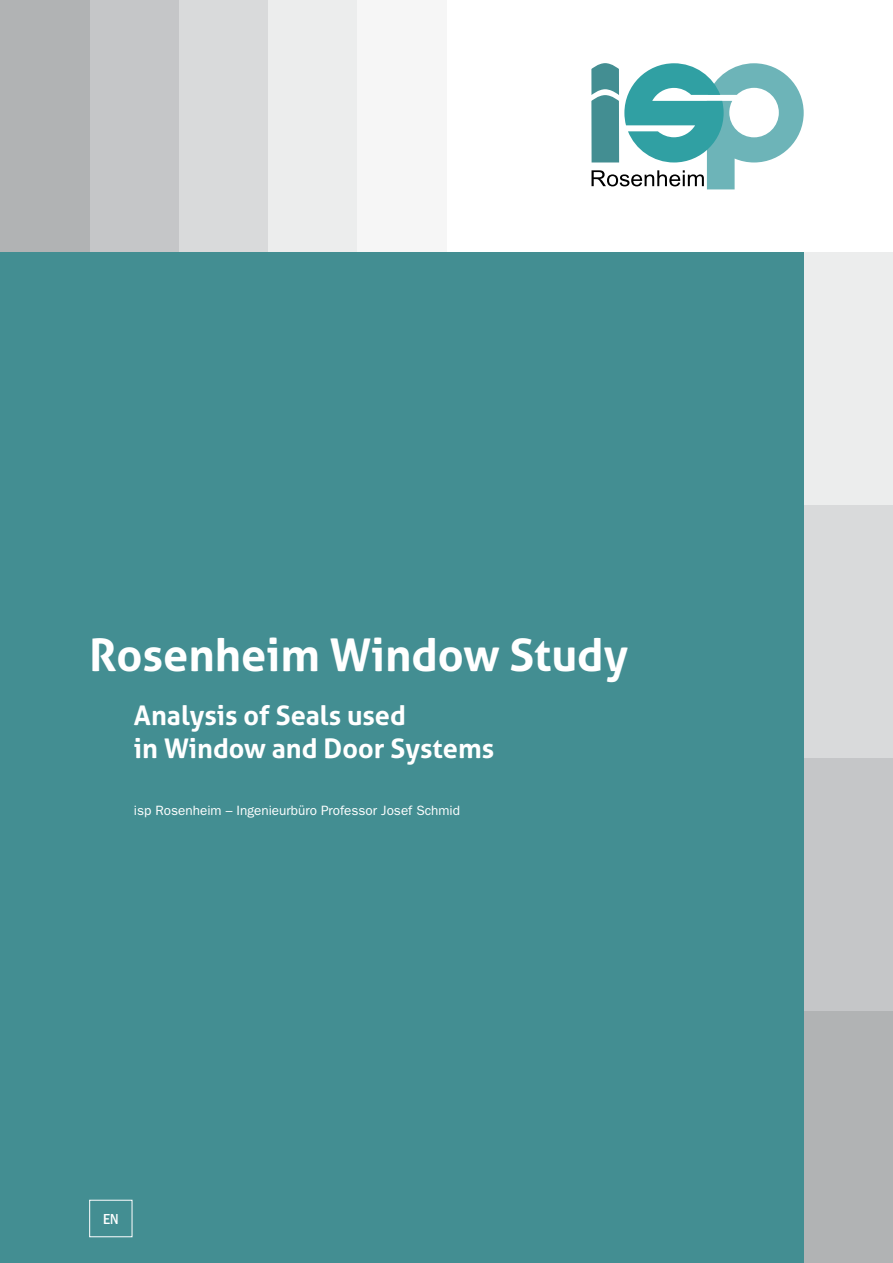
<style>
.page{position:relative;width:893px;height:1263px;background:#fff}
.page>*{position:absolute;margin:0;border:0;box-sizing:border-box;transform-origin:0 0}
.t1{font:700 45px "Aller";color:#fff}
.t2{font:700 27px/33px "Aller";color:#fff}
.t3{font:500 condensed 15px "ITC Franklin Gothic Std";color:#fff}
.t4{font:13.5px "ITC Franklin Gothic Std";color:#fff}
</style>
<div class="page">
<div style="left:804px;top:1010px;width:89px;height:253px;background:#b1b3b4"></div>
<div style="left:804px;top:758px;width:89px;height:252px;background:#c5c6c8"></div>
<div style="left:179px;top:0;width:89px;height:253px;background:#d9dadb"></div>
<div style="left:268px;top:0;width:89px;height:253px;background:#eceded"></div>
<div style="left:357px;top:0;width:89px;height:253px;background:#f6f6f6"></div>
<div style="left:804px;top:505px;width:89px;height:253px;background:#d9dadb"></div>
<div style="left:89px;top:0;width:90px;height:253px;background:#c5c6c8"></div>
<div style="left:804px;top:253px;width:89px;height:252px;background:#eceded"></div>
<div style="left:0;top:0;width:89px;height:253px;background:#b1b3b4"></div>
<div style="left:0;top:253px;width:804px;height:1010px;background:#438e92"></div>
<svg style="left:591px;top:63px;width:213px;height:126px"></svg>
<div style="left:89px;top:1200px;width:43px;height:37px;border:1px solid #fff"></div>
<h1 class="t1" style="left:89px;top:627px;width:540px">Rosenheim Window Study</h1>
<h2 class="t2" style="left:134px;top:698px;width:362px">Analysis of Seals used<br>in Window and Door Systems</h2>
<p class="t4" style="left:134px;top:802px;width:328px">isp Rosenheim – Ingenieurbüro Professor Josef Schmid</p>
<p class="t3" style="left:103px;top:1210px;width:17px">EN</p>
</div>
